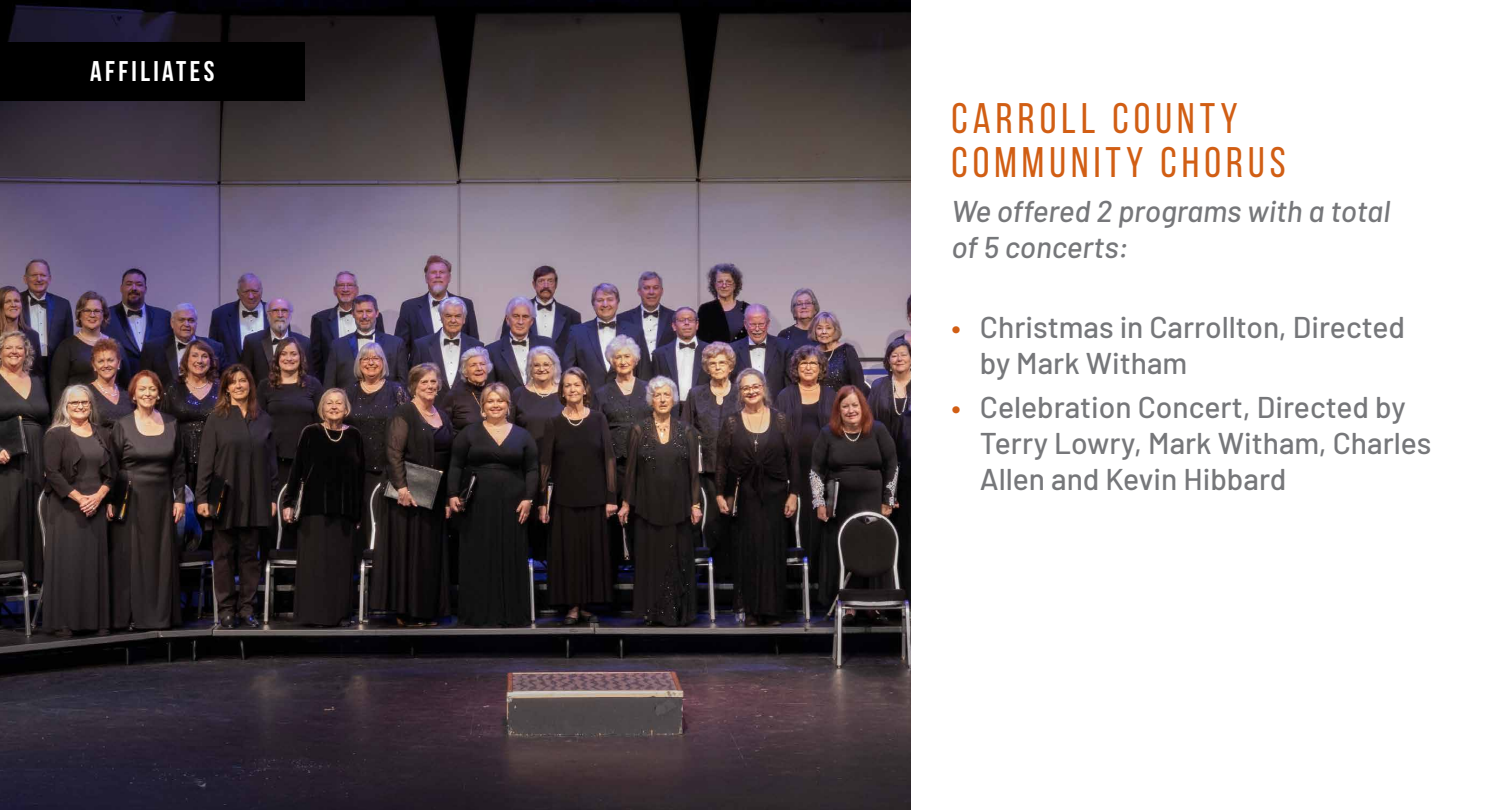
<style>
.page{position:relative;width:1485px;height:810px;background:#fff}
.page>*{position:absolute;margin:0;border:0;box-sizing:border-box;transform-origin:0 0}
.t1{font:42.75px/44.2px "Bebas Neue";letter-spacing:.12em;color:#d15e14}
.t2{font:500 30px/36px "Barlow";color:#76777a}
.t3{font:italic 500 30px/36px "Barlow";color:#76777a}
.t4{font:28.5px "Bebas Neue";letter-spacing:.12em;color:#fff}
.s1{color:#d15e14}
</style>
<div class="page">
<img style="left:0;top:0;width:910px;height:810px">
<div style="left:0;top:42px;width:304px;height:58px;background:#000"></div>
<p class="t4" style="left:90px;top:56px;width:126px">AFFILIATES</p>
<h1 class="t1" style="left:951px;top:95px;width:336px">CARROLL COUNTY<br>COMMUNITY CHORUS</h1>
<p class="t3" style="left:951px;top:191px;width:440px">We offered 2 programs with a total of 5 concerts:</p>
<p class="t2" style="left:980px;top:307px;width:427px;text-indent:-28px"><span class="s1">•</span> Christmas in Carrollton, Directed by Mark Witham</p>
<p class="t2" style="left:980px;top:387px;width:453px;text-indent:-28px"><span class="s1">•</span> Celebration Concert, Directed by<br>Terry Lowry, Mark Witham, Charles<br>Allen and Kevin Hibbard</p>
</div>
